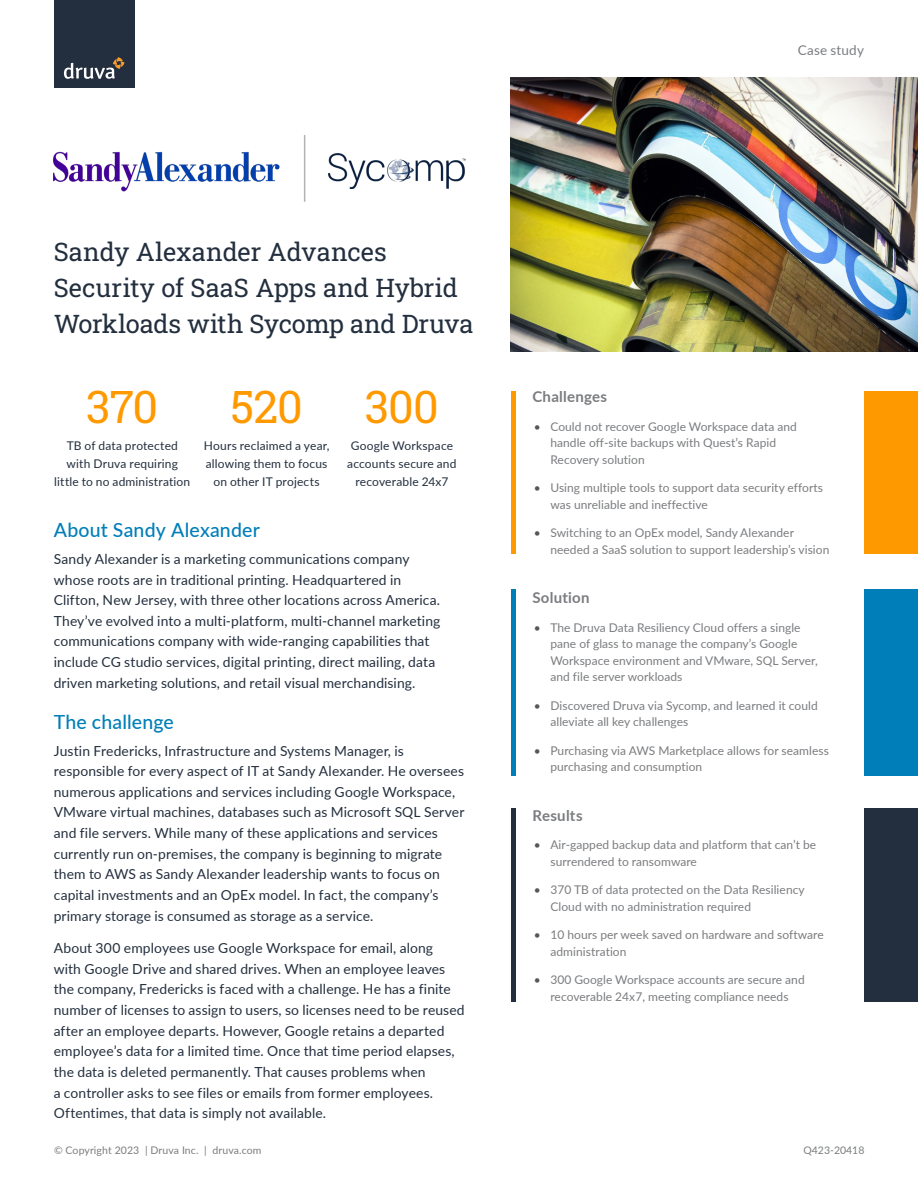
<style>
.page{position:relative;width:918px;height:1188px;background:#fff}
.page>*{position:absolute;margin:0;border:0;box-sizing:border-box;transform-origin:0 0}
.Body_copy{font:45px "Roboto Slab";letter-spacing:-.025em;color:#f90}
.t1{font:25.5px/36px "Roboto Slab";letter-spacing:-.005em;color:#232f3e}
.Sub-headline{font:500 19.5px "Lato";letter-spacing:.01em;color:#007eb9}
.Company_profile_titl{font:700 15px "Lato";letter-spacing:.02em;color:#7a7c7f}
.Body_copy-2{font:13.8px/20.7px "Lato";letter-spacing:.01em;color:#232f3e}
.t2{font:13.5px "Lato";letter-spacing:.015em;color:#7a7c7f}
.t3{font:12px/16.5px "Lato";letter-spacing:.005em;color:#7a7c7f}
.Body_copy-3{font:12px/18px "Lato";letter-spacing:.015em;color:#232f3e;text-align:center}
.Document_ID_number{font:10.5px "Lato";letter-spacing:.005em;color:#7a7c7f}
.s1{color:#575757}
</style>
<div class="page">
<div style="left:54px;top:0;width:81px;height:88px;background:#232f3e"></div>
<svg style="left:64px;top:57px;width:61px;height:22px"></svg>
<hr style="left:511px;top:391px;width:4px;height:163px;background:#f90">
<hr style="left:511px;top:590px;width:4px;height:186px;background:#007eb9">
<div style="left:864px;top:391px;width:54px;height:163px;background:#f90"></div>
<div style="left:864px;top:590px;width:54px;height:186px;background:#007eb9"></div>
<hr style="left:511px;top:808px;width:4px;height:194px;background:#232f3e">
<div style="left:864px;top:808px;width:54px;height:194px;background:#232f3e"></div>
<img style="left:54px;top:151px;width:226px;height:40px">
<img style="left:328px;top:153px;width:137px;height:35px">
<img style="left:511px;top:78px;width:407px;height:274px">
<hr style="left:304px;top:135px;width:1px;height:67px;background:#b2b3b7">
<p class="t2" style="left:798px;top:40px;width:68px">Case study</p>
<h1 class="t1" style="left:54px;top:233px;width:421px">Sandy Alexander Advances<br>Security of SaaS Apps and Hybrid<br>Workloads with Sycomp and Druva</h1>
<p class="Body_copy" style="left:86px;top:376px;width:73px">370</p>
<p class="Body_copy-3" style="left:54px;top:436px;width:137px">TB of data protected with Druva requiring little to no administration</p>
<p class="Body_copy" style="left:231px;top:376px;width:74px">520</p>
<p class="Body_copy-3" style="left:204px;top:436px;width:127px">Hours reclaimed a year, allowing them to focus on other IT projects</p>
<p class="Body_copy" style="left:365px;top:376px;width:75px">300</p>
<p class="Body_copy-3" style="left:347px;top:436px;width:111px">Google Workspace accounts secure and recoverable 24x7</p>
<p class="Sub-headline" style="left:54px;top:516px;width:208px">About Sandy Alexander</p>
<p class="Body_copy-2" style="left:54px;top:548px;width:388px">Sandy Alexander is a marketing communications company whose roots are in traditional printing. Headquartered in Clifton, New Jersey, with three other locations across America.<br>They’ve evolved into a multi-platform, multi-channel marketing communications company with wide-ranging capabilities that include CG studio services, digital printing, direct mailing, data driven marketing solutions, and retail visual merchandising.</p>
<p class="Sub-headline" style="left:54px;top:708px;width:122px">The challenge</p>
<p class="Body_copy-2" style="left:54px;top:740px;width:412px">Justin Fredericks, Infrastructure and Systems Manager, is responsible for every aspect of IT at Sandy Alexander. He oversees numerous applications and services including Google Workspace, VMware virtual machines, databases such as Microsoft SQL Server and file servers. While many of these applications and services currently run on-premises, the company is beginning to migrate them to AWS as Sandy Alexander leadership wants to focus on capital investments and an OpEx model. In fact, the company’s primary storage is consumed as storage as a service.</p>
<p class="Body_copy-2" style="left:54px;top:937px;width:413px">About 300 employees use Google Workspace for email, along<br>with Google Drive and shared drives. When an employee leaves the company, Fredericks is faced with a challenge. He has a finite number of licenses to assign to users, so licenses need to be reused after an employee departs. However, Google retains a departed employee’s data for a limited time. Once that time period elapses, the data is deleted permanently. That causes problems when<br>a controller asks to see files or emails from former employees.<br>Oftentimes, that data is simply not available.</p>
<p class="Document_ID_number" style="left:54px;top:1143px;width:209px">© Copyright 2023 | Druva Inc. | druva.com</p>
<p class="Company_profile_titl" style="left:532px;top:386px;width:76px">Challenges</p>
<p class="t3" style="left:550px;top:417px;width:248px;text-indent:-16px"><span class="s1">•</span> Could not recover Google Workspace data and handle off-site backups with Quest’s Rapid<br>Recovery solution</p>
<p class="t3" style="left:550px;top:479px;width:274px;text-indent:-16px"><span class="s1">•</span> Using multiple tools to support data security efforts was unreliable and ineffective</p>
<p class="t3" style="left:550px;top:524px;width:281px;text-indent:-16px"><span class="s1">•</span> Switching to an OpEx model, Sandy Alexander needed a SaaS solution to support leadership’s vision</p>
<p class="Company_profile_titl" style="left:532px;top:587px;width:59px">Solution</p>
<p class="t3" style="left:550px;top:618px;width:269px;text-indent:-16px"><span class="s1">•</span> The Druva Data Resiliency Cloud offers a single pane of glass to manage the company’s Google Workspace environment and VMware, SQL Server, and file server workloads</p>
<p class="t3" style="left:550px;top:696px;width:269px;text-indent:-16px"><span class="s1">•</span> Discovered Druva via Sycomp, and learned it could alleviate all key challenges</p>
<p class="t3" style="left:550px;top:741px;width:280px;text-indent:-16px"><span class="s1">•</span> Purchasing via AWS Marketplace allows for seamless purchasing and consumption</p>
<p class="Company_profile_titl" style="left:532px;top:804px;width:52px">Results</p>
<p class="t3" style="left:550px;top:836px;width:267px;text-indent:-16px"><span class="s1">•</span> Air-gapped backup data and platform that can’t be surrendered to ransomware</p>
<p class="t3" style="left:550px;top:881px;width:256px;text-indent:-16px"><span class="s1">•</span> 370 TB of data protected on the Data Resiliency<br>Cloud with no administration required</p>
<p class="t3" style="left:550px;top:926px;width:275px;text-indent:-16px"><span class="s1">•</span> 10 hours per week saved on hardware and software administration</p>
<p class="t3" style="left:534px;top:971px;width:272px;text-align:center"><span class="s1">•</span> 300 Google Workspace accounts are secure and recoverable 24x7, meeting compliance needs</p>
<p class="Document_ID_number" style="left:803px;top:1143px;width:63px">Q423-20418</p>
</div>
